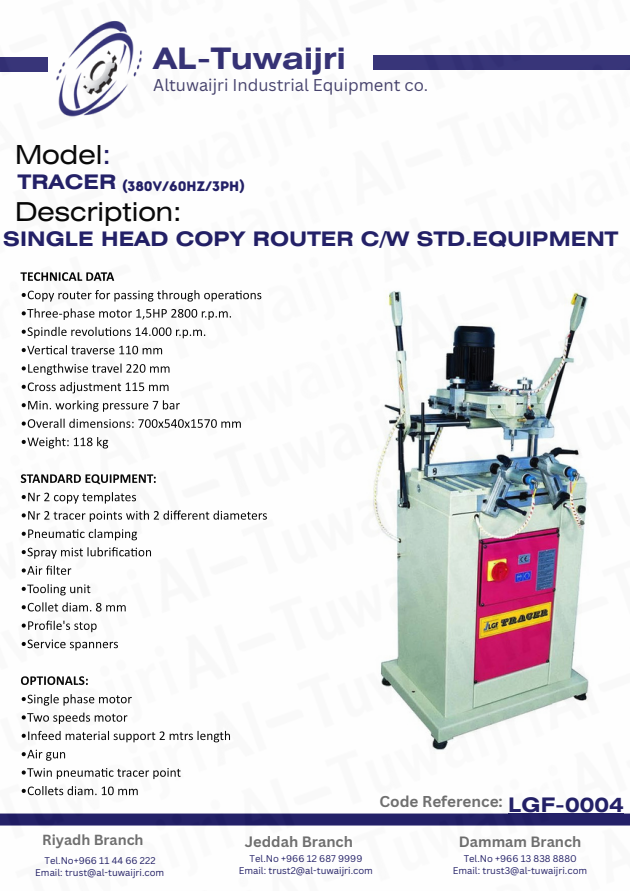
<style>
.page{position:relative;width:630px;height:891px;background:#fff}
.page>*{position:absolute;margin:0;border:0;box-sizing:border-box;transform-origin:0 0}
.t1{font:700 29.6px "Helios Ext";color:#2f2b71}
.t2{font:26px "Helios Ext";color:#000}
.t3{font:700 20px "Helios Ext";color:#1c1962}
.t4{font:16.4px "Canva Sans";color:#413d69}
.t5{font:700 15.2px "Canva Sans";color:#6a6a6a}
.t6{font:700 14.8px "Canva Sans";color:#6a6a6a}
.t7{font:700 14.4px "Canva Sans";color:#6a6a6a}
.t8{font:14px "Intro Rust Base";color:#1c1962}
.t9{font:9.6px "Canva Sans";color:#1c1962}
.s1{color:#1c1962}
</style>
<div class="page">
<img style="left:0;top:21px;width:630px;height:805px">
<p class="t1" style="left:153px;top:47px;width:194px">AL-Tuwaijri</p>
<p class="t4" style="left:153px;top:74px;width:277px">Altuwaijri Industrial Equipment co.</p>
<p class="t2" style="left:15px;top:145px;width:97px">Model<span class="s1">:</span></p>
<p class="t2" style="left:15px;top:202px;width:168px">Description:</p>
<p class="t3" style="left:3px;top:231px;width:617px">SINGLE HEAD COPY ROUTER C/W STD.EQUIPMENT</p>
<p class="t3" style="left:18px;top:175px;width:100px">TRACER</p>
<p class="t8" style="left:122px;top:177px;width:124px">(380V/60HZ/3PH)</p>
<p class="t7" style="left:42px;top:830px;width:103px">Riyadh Branch</p>
<p class="t9" style="left:45px;top:854px;width:113px">Tel.No+966 11 44 66 222</p>
<p class="t9" style="left:35px;top:866px;width:131px">Email: trust@al-tuwaijri.com</p>
<p class="t5" style="left:379px;top:791px;width:125px">Code Reference:</p>
<p class="t3" style="left:508px;top:797px;width:117px">LGF-0004</p>
<p class="t6" style="left:245px;top:831px;width:110px">Jeddah Branch</p>
<p class="t7" style="left:459px;top:831px;width:124px">Dammam Branch</p>
<p class="t9" style="left:250px;top:852px;width:114px">Tel.No +966 12 687 9999</p>
<p class="t9" style="left:239px;top:864px;width:136px">Email: trust2@al-tuwaijri.com</p>
<p class="t9" style="left:464px;top:852px;width:115px">Tel.No +966 13 838 8880</p>
<p class="t9" style="left:453px;top:864px;width:136px">Email: trust3@al-tuwaijri.com</p>
</div>
